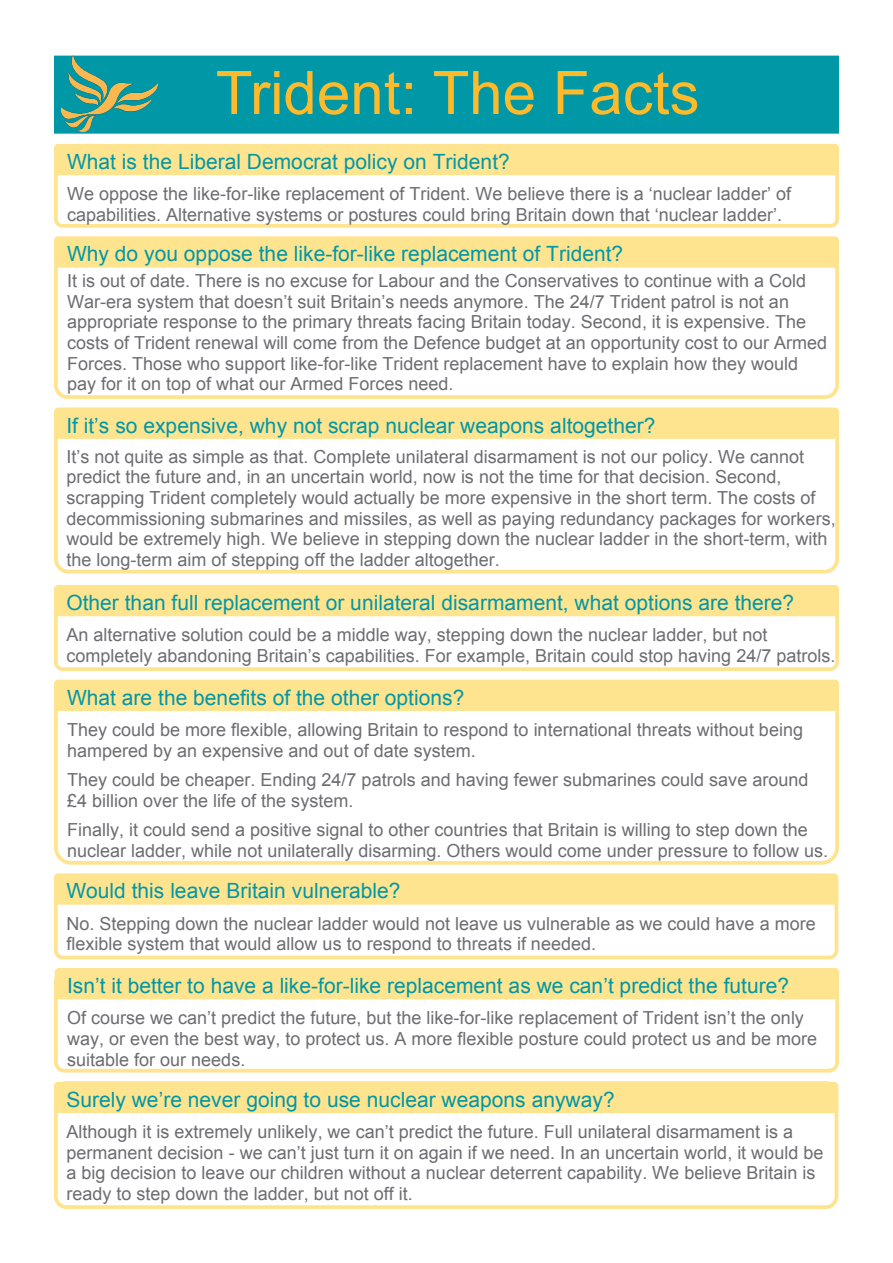
<style>
.page{position:relative;width:893px;height:1263px;background:#fff}
.page>*{position:absolute;margin:0;border:0;box-sizing:border-box;transform-origin:0 0}
.t1{font:60px "Arial";color:#fdbb2c}
.t2{font:21px "Arial";color:#0097a7}
.t3{font:18px/20.7px "Arial";color:#6d6c71}
</style>
<div class="page">
<div style="left:54px;top:146px;width:785px;height:82px;border:4px solid #ffe48f;border-radius:7px"></div>
<div style="left:54px;top:144px;width:785px;height:31px;background:#ffe48f;border:4px solid #ffe48f;border-radius:2px"></div>
<div style="left:54px;top:682px;width:785px;height:183px;border:4px solid #ffe48f;border-radius:15px"></div>
<div style="left:54px;top:680px;width:785px;height:31px;background:#ffe48f;border:4px solid #ffe48f;border-radius:2px"></div>
<div style="left:54px;top:256px;width:785px;height:143px;border:4px solid #ffe48f;border-radius:12px"></div>
<div style="left:54px;top:236px;width:785px;height:32px;background:#ffe48f;border:4px solid #ffe48f;border-radius:2px"></div>
<div style="left:54px;top:423px;width:785px;height:150px;border:4px solid #ffe48f;border-radius:13px"></div>
<div style="left:54px;top:407px;width:785px;height:32px;background:#ffe48f;border:4px solid #ffe48f;border-radius:2px"></div>
<div style="left:54px;top:586px;width:785px;height:85px;border:4px solid #ffe48f;border-radius:7px"></div>
<div style="left:54px;top:585px;width:785px;height:31px;background:#ffe48f;border:4px solid #ffe48f;border-radius:2px"></div>
<div style="left:54px;top:56px;width:785px;height:78px;background:#0097a7;border:2px solid #0097a7"></div>
<img style="left:54px;top:55px;width:127px;height:100px">
<div style="left:54px;top:876px;width:784px;height:83px;border:4px solid #ffe48f;border-radius:7px"></div>
<div style="left:54px;top:873px;width:784px;height:32px;background:#ffe48f;border:4px solid #ffe48f;border-radius:2px"></div>
<div style="left:54px;top:1081px;width:784px;height:128px;border:4px solid #ffe48f;border-radius:11px"></div>
<div style="left:54px;top:1082px;width:784px;height:31px;background:#ffe48f;border:4px solid #ffe48f;border-radius:2px"></div>
<div style="left:55px;top:968px;width:784px;height:31px;background:#ffe48f;border:4px solid #ffe48f;border-radius:2px"></div>
<div style="left:54px;top:971px;width:785px;height:101px;border:4px solid #ffe48f;border-radius:8px"></div>
<h1 class="t1" style="left:216px;top:70px;width:485px">Trident: The Facts</h1>
<p class="t2" style="left:67px;top:154px;width:444px">What is the Liberal Democrat policy on Trident?</p>
<p class="t3" style="left:67px;top:185px;width:725px">We oppose the like-for-like replacement of Trident. We believe there is a ‘nuclear ladder’ of capabilities. Alternative systems or postures could bring Britain down that ‘nuclear ladder’.</p>
<p class="t2" style="left:67px;top:246px;width:558px">Why do you oppose the like-for-like replacement of Trident?</p>
<p class="t3" style="left:67px;top:272px;width:761px">It is out of date. There is no excuse for Labour and the Conservatives to continue with a Cold War-era system that doesn’t suit Britain’s needs anymore. The 24/7 Trident patrol is not an appropriate response to the primary threats facing Britain today. Second, it is expensive. The costs of Trident renewal will come from the Defence budget at an opportunity cost to our Armed Forces. Those who support like-for-like Trident replacement have to explain how they would pay for it on top of what our Armed Forces need.</p>
<p class="t2" style="left:66px;top:417px;width:591px">If it’s so expensive, why not scrap nuclear weapons altogether?</p>
<p class="t3" style="left:66px;top:448px;width:771px">It’s not quite as simple as that. Complete unilateral disarmament is not our policy. We cannot predict the future and, in an uncertain world, now is not the time for that decision. Second, scrapping Trident completely would actually be more expensive in the short term. The costs of decommissioning submarines and missiles, as well as paying redundancy packages for workers, would be extremely high. We believe in stepping down the nuclear ladder in the short-term, with the long-term aim of stepping off the ladder altogether.</p>
<p class="t2" style="left:66px;top:595px;width:729px">Other than full replacement or unilateral disarmament, what options are there?</p>
<p class="t3" style="left:66px;top:626px;width:771px">An alternative solution could be a middle way, stepping down the nuclear ladder, but not completely abandoning Britain’s capabilities. For example, Britain could stop having 24/7 patrols.</p>
<p class="t2" style="left:67px;top:689px;width:399px">What are the benefits of the other options?</p>
<p class="t3" style="left:67px;top:721px;width:737px">They could be more flexible, allowing Britain to respond to international threats without being hampered by an expensive and out of date system.</p>
<p class="t3" style="left:67px;top:771px;width:743px">They could be cheaper. Ending 24/7 patrols and having fewer submarines could save around £4 billion over the life of the system.</p>
<p class="t3" style="left:67px;top:821px;width:763px">Finally, it could send a positive signal to other countries that Britain is willing to step down the nuclear ladder, while not unilaterally disarming. Others would come under pressure to follow us.</p>
<p class="t2" style="left:66px;top:883px;width:336px">Would this leave Britain vulnerable?</p>
<p class="t3" style="left:66px;top:914px;width:751px">No. Stepping down the nuclear ladder would not leave us vulnerable as we could have a more flexible system that would allow us to respond to threats if needed.</p>
<p class="t2" style="left:67px;top:978px;width:723px">Isn’t it better to have a like-for-like replacement as we can’t predict the future?</p>
<p class="t3" style="left:67px;top:1009px;width:752px">Of course we can’t predict the future, but the like-for-like replacement of Trident isn’t the only way, or even the best way, to protect us. A more flexible posture could protect us and be more suitable for our needs.</p>
<p class="t2" style="left:66px;top:1091px;width:550px">Surely we’re never going to use nuclear weapons anyway?</p>
<p class="t3" style="left:66px;top:1123px;width:758px">Although it is extremely unlikely, we can’t predict the future. Full unilateral disarmament is a permanent decision - we can’t just turn it on again if we need. In an uncertain world, it would be a big decision to leave our children without a nuclear deterrent capability. We believe Britain is ready to step down the ladder, but not off it.</p>
</div>
